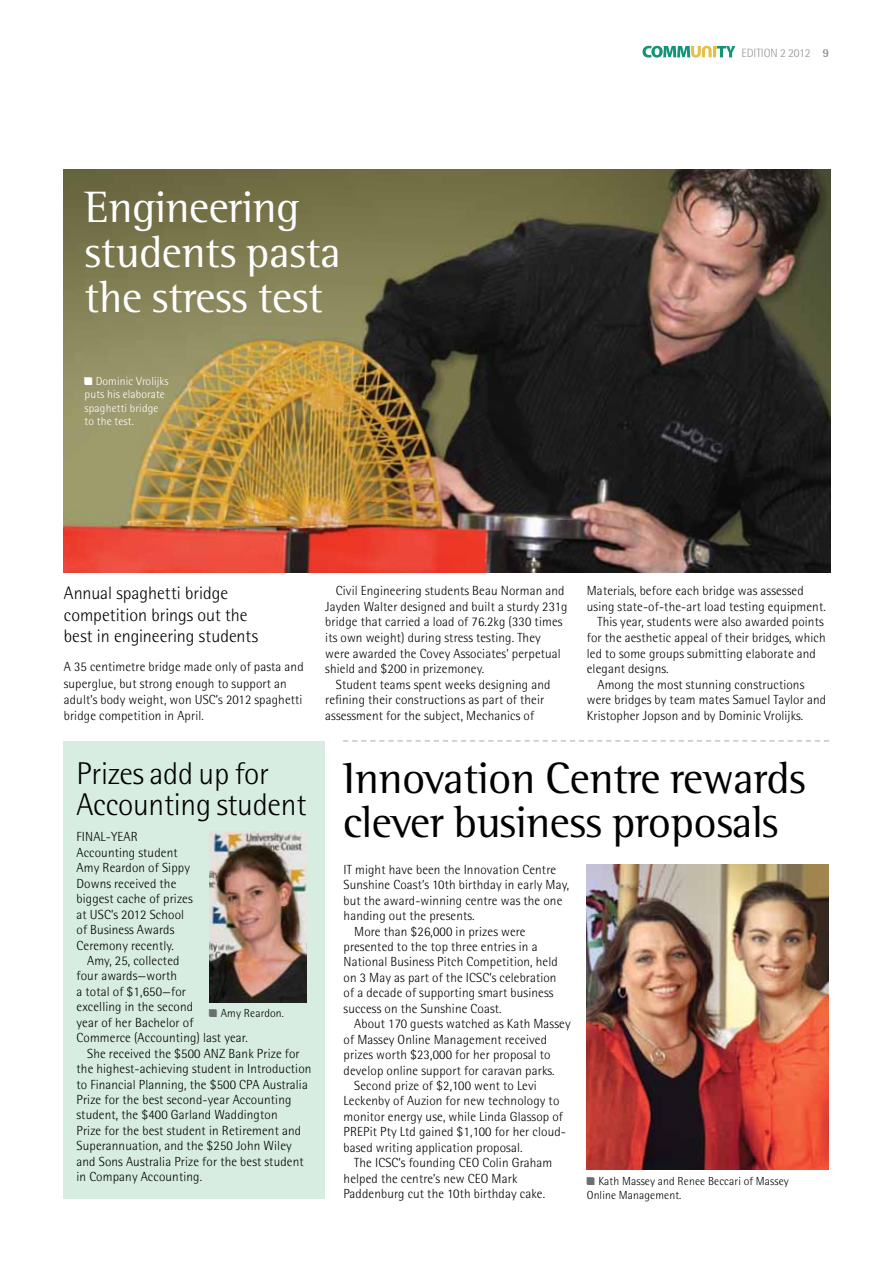
<style>
.page{position:relative;width:893px;height:1263px;background:#fff}
.page>*{position:absolute;margin:0;border:0;box-sizing:border-box;transform-origin:0 0}
.t1{font:45px/43.5px "Rotis Semi Serif";letter-spacing:-.01em;color:#000}
.t2{font:45px/45px "Rotis Semi Serif";letter-spacing:-.01em;color:#fff}
.t3{font:300 31.5px/31.5px "Rotis Semi Sans";letter-spacing:-.01em;color:#000}
.t4{font:300 18px/21.8px "Rotis Semi Sans";color:#000}
.t5{font:300 13.2px/15.6px "Rotis Semi Sans";letter-spacing:.01em;color:#000}
.t6{font:300 12px "Rotis Semi Sans";letter-spacing:-.005em;color:#939598}
.t7{font:300 11.7px/13.5px "Rotis Semi Sans";letter-spacing:.01em;color:#000}
.t8{font:300 11.7px/13.5px "Rotis Semi Sans";letter-spacing:.01em;color:#fff}
.s1{font-family:"mysteryobject";font-weight:400;font-size:12.45px}
.s2{font-weight:800}
.s3{font-family:"mysteryobject";font-weight:400;font-size:12.45px;color:#6d6e71}
</style>
<div class="page">
<svg style="left:642px;top:46px;width:93px;height:12px"></svg>
<img style="left:64px;top:169px;width:766px;height:404px">
<img style="left:587px;top:864px;width:241px;height:305px">
<div style="left:64px;top:741px;width:261px;height:458px;background:#d7ede1"></div>
<img style="left:209px;top:831px;width:98px;height:171px">
<svg style="left:343px;top:740px;width:486px;height:1px"></svg>
<h1 class="t2" style="left:85px;top:184px;width:258px">Engineering students pasta the stress test</h1>
<p class="t8" style="left:85px;top:374px;width:85px"><span class="s1">•</span>Dominic Vrolijks puts his elaborate spaghetti bridge to the test.</p>
<p class="t6" style="left:741px;top:46px;width:89px">EDITION 2 2012 <span class="s2">9</span></p>
<h3 class="t4" style="left:64px;top:582px;width:196px">Annual spaghetti bridge competition brings out the best in engineering students</h3>
<p class="t5" style="left:64px;top:659px;width:241px;line-height:16.2px">A 35 centimetre bridge made only of pasta and superglue, but strong enough to support an adult’s body weight, won USC’s 2012 spaghetti bridge competition in April.</p>
<p class="t5" style="left:325px;top:583px;width:244px;text-indent:11px">Civil Engineering students Beau Norman and Jayden Walter designed and built a sturdy 231g bridge that carried a load of 76.2kg (330 times its own weight) during stress testing. They were awarded the Covey Associates’ perpetual shield and $200 in prizemoney.</p>
<p class="t5" style="left:325px;top:676px;width:227px;text-indent:11px">Student teams spent weeks designing and refining their constructions as part of their assessment for the subject, Mechanics of</p>
<p class="t5" style="left:587px;top:583px;width:218px">Materials, before each bridge was assessed</p>
<p class="t5" style="left:587px;top:599px;width:241px">using state-of-the-art load testing equipment.</p>
<p class="t5" style="left:597px;top:614px;width:228px">This year, students were also awarded points</p>
<p class="t5" style="left:587px;top:630px;width:240px">for the aesthetic appeal of their bridges, which</p>
<p class="t5" style="left:587px;top:645px;width:231px">led to some groups submitting elaborate and</p>
<p class="t5" style="left:587px;top:661px;width:83px">elegant designs.</p>
<p class="t5" style="left:597px;top:676px;width:208px">Among the most stunning constructions</p>
<p class="t5" style="left:587px;top:692px;width:241px">were bridges by team mates Samuel Taylor and</p>
<p class="t5" style="left:587px;top:708px;width:218px">Kristopher Jopson and by Dominic Vrolijks.</p>
<h2 class="t3" style="left:77px;top:757px;width:231px">Prizes add up for<br>Accounting student</h2>
<p class="t5" style="left:77px;top:829px;width:118px">FINAL-YEAR<br>Accounting student<br>Amy Reardon of Sippy<br>Downs received the biggest cache of prizes at USC’s 2012 School of Business Awards<br>Ceremony recently.</p>
<p class="t5" style="left:87px;top:953px;width:94px">Amy, 25, collected</p>
<p class="t5" style="left:77px;top:968px;width:102px">four awards—worth</p>
<p class="t5" style="left:77px;top:983px;width:111px">a total of $1,650—for</p>
<p class="t5" style="left:77px;top:999px;width:118px">excelling in the second</p>
<p class="t5" style="left:77px;top:1014px;width:119px">year of her Bachelor of</p>
<p class="t5" style="left:77px;top:1030px;width:173px">Commerce (Accounting) last year.</p>
<p class="t5" style="left:87px;top:1045px;width:214px">She received the $500 ANZ Bank Prize for</p>
<p class="t5" style="left:77px;top:1061px;width:236px">the highest-achieving student in Introduction</p>
<p class="t5" style="left:77px;top:1076px;width:233px">to Financial Planning, the $500 CPA Australia</p>
<p class="t5" style="left:77px;top:1092px;width:216px">Prize for the best second-year Accounting</p>
<p class="t5" style="left:77px;top:1107px;width:203px">student, the $400 Garland Waddington</p>
<p class="t5" style="left:77px;top:1122px;width:226px">Prize for the best student in Retirement and</p>
<p class="t5" style="left:77px;top:1138px;width:217px">Superannuation, and the $250 John Wiley</p>
<p class="t5" style="left:77px;top:1153px;width:229px">and Sons Australia Prize for the best student</p>
<p class="t5" style="left:77px;top:1169px;width:127px">in Company Accounting.</p>
<p class="t7" style="left:209px;top:1006px;width:76px"><span class="s3">•</span> Amy Reardon.</p>
<h1 class="t1" style="left:343px;top:756px;width:465px">Innovation Centre rewards clever business proposals</h1>
<p class="t5" style="left:344px;top:861px;width:214px">IT might have been the Innovation Centre</p>
<p class="t5" style="left:344px;top:877px;width:227px">Sunshine Coast’s 10th birthday in early May,</p>
<p class="t5" style="left:344px;top:892px;width:220px">but the award-winning centre was the one</p>
<p class="t5" style="left:344px;top:908px;width:132px">handing out the presents.</p>
<p class="t5" style="left:354px;top:923px;width:173px">More than $26,000 in prizes were</p>
<p class="t5" style="left:344px;top:939px;width:195px">presented to the top three entries in a</p>
<p class="t5" style="left:344px;top:954px;width:216px">National Business Pitch Competition, held</p>
<p class="t5" style="left:344px;top:970px;width:214px">on 3 May as part of the ICSC’s celebration</p>
<p class="t5" style="left:344px;top:985px;width:211px">of a decade of supporting smart business</p>
<p class="t5" style="left:344px;top:1000px;width:160px">success on the Sunshine Coast.</p>
<p class="t5" style="left:354px;top:1016px;width:218px">About 170 guests watched as Kath Massey</p>
<p class="t5" style="left:344px;top:1031px;width:205px">of Massey Online Management received</p>
<p class="t5" style="left:344px;top:1047px;width:209px">prizes worth $23,000 for her proposal to</p>
<p class="t5" style="left:344px;top:1062px;width:212px">develop online support for caravan parks.</p>
<p class="t5" style="left:354px;top:1078px;width:184px">Second prize of $2,100 went to Levi</p>
<p class="t5" style="left:344px;top:1093px;width:217px">Leckenby of Auzion for new technology to</p>
<p class="t5" style="left:344px;top:1109px;width:221px">monitor energy use, while Linda Glassop of</p>
<p class="t5" style="left:344px;top:1124px;width:224px">PREPit Pty Ltd gained $1,100 for her cloud-</p>
<p class="t5" style="left:344px;top:1139px;width:180px">based writing application proposal.</p>
<p class="t5" style="left:354px;top:1155px;width:200px">The ICSC’s founding CEO Colin Graham</p>
<p class="t5" style="left:344px;top:1170px;width:175px">helped the centre’s new CEO Mark</p>
<p class="t5" style="left:344px;top:1186px;width:203px">Paddenburg cut the 10th birthday cake.</p>
<p class="t7" style="left:587px;top:1174px;width:204px"><span class="s3">•</span> Kath Massey and Renee Beccari of Massey<br>Online Management.</p>
</div>
